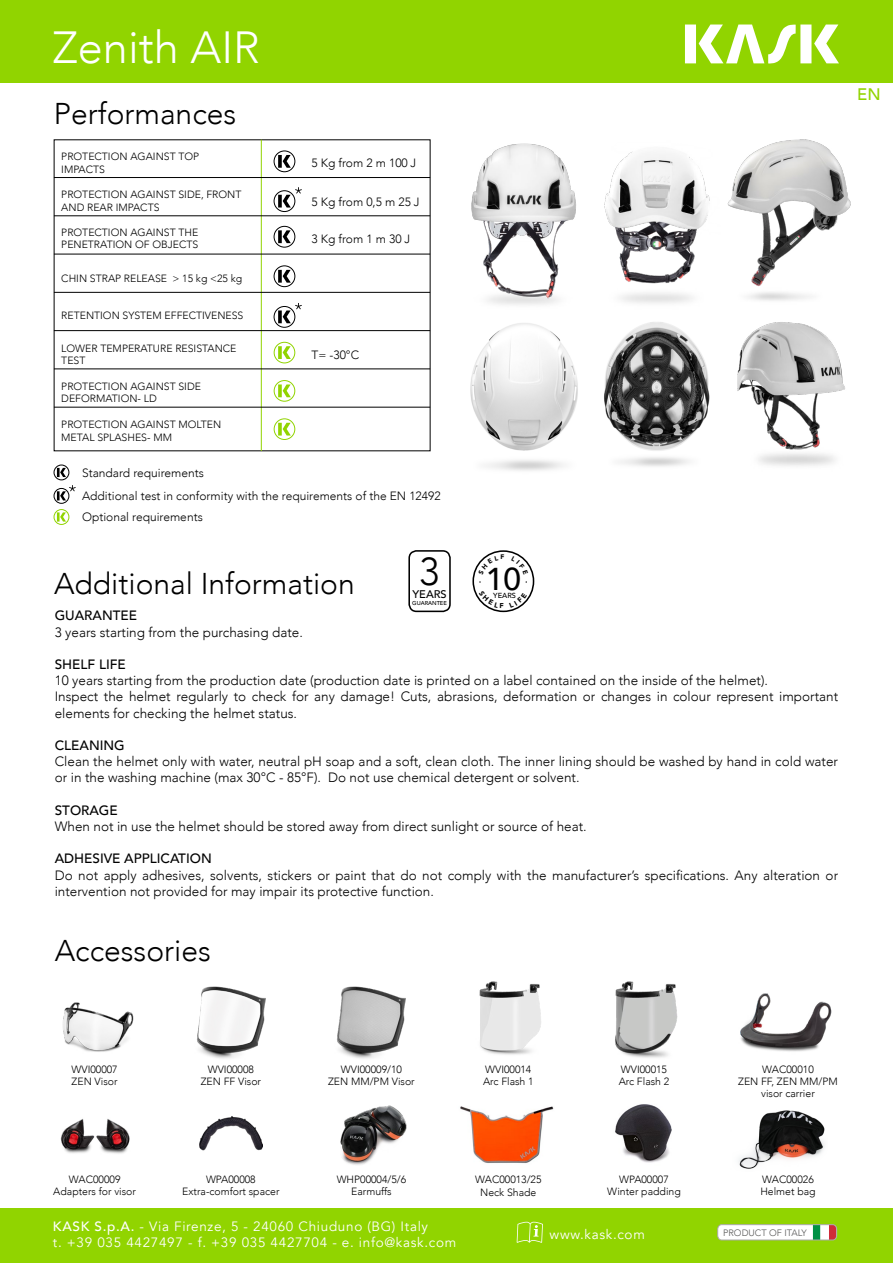
<style>
.page{position:relative;width:893px;height:1263px;background:#fff}
.page>*{position:absolute;margin:0;border:0;box-sizing:border-box;transform-origin:0 0}
.t1{font:300 45px "Avenir";color:#fff}
.t2{font:300 38.85px "Avenir";color:#000}
.t3{font:500 31.5px "Avenir";color:#000}
.t4{font:300 30px "Avenir";color:#000}
.t5{font:500 16.65px "Avenir";color:#91d400}
.t6{font:300 13.5px/16.2px "Avenir";color:#000}
.t7{font:13.5px "Avenir";letter-spacing:.05em;color:#fff}
.t8{font:500 13.5px "Avenir";color:#000}
.t9{font:300 12px "Avenir";color:#000}
.t10{font:500 11.1px "Avenir";color:#000}
.t11{font:300 10.5px/12.6px "Avenir";color:#000}
.t12{font:300 9.3px "Avenir";color:#575756}
.t13{font:500 7.35px "Avenir";color:#000}
.t14{font:900 6.6px "Avenir";color:#000}
.t15{font:500 5.7px "Avenir";color:#000}
.s1{font-weight:500}
</style>
<div class="page">
<div style="left:0;top:0;width:893px;height:83px;background:#91d400"></div>
<div style="left:0;top:1209px;width:893px;height:54px;background:#91d400"></div>
<svg style="left:517px;top:1222px;width:26px;height:21px"></svg>
<svg style="left:717px;top:1224px;width:120px;height:16px;background:#e3e4dd"></svg>
<hr style="left:261px;top:140px;width:1px;height:311px;background:#91d400">
<hr style="left:54px;top:177px;width:376px;height:1px;background:#000">
<hr style="left:54px;top:216px;width:376px;height:1px;background:#000">
<hr style="left:54px;top:254px;width:376px;height:1px;background:#000">
<hr style="left:54px;top:292px;width:376px;height:1px;background:#000">
<hr style="left:54px;top:330px;width:376px;height:1px;background:#000">
<hr style="left:54px;top:369px;width:376px;height:1px;background:#000">
<hr style="left:54px;top:407px;width:376px;height:1px;background:#000">
<img style="left:737px;top:322px;width:108px;height:144px">
<img style="left:470px;top:323px;width:108px;height:148px">
<img style="left:604px;top:322px;width:106px;height:145px">
<img style="left:471px;top:143px;width:239px;height:162px">
<img style="left:727px;top:139px;width:124px;height:162px">
<div style="left:274px;top:151px;width:21px;height:21px;border:1px solid #000;border-radius:50%"></div>
<svg style="left:278px;top:155px;width:13px;height:13px"></svg>
<div style="left:274px;top:226px;width:21px;height:21px;border:1px solid #000;border-radius:50%"></div>
<svg style="left:278px;top:230px;width:13px;height:13px"></svg>
<div style="left:274px;top:190px;width:21px;height:22px;border:1px solid #000;border-radius:50%"></div>
<svg style="left:278px;top:187px;width:24px;height:21px"></svg>
<div style="left:274px;top:266px;width:21px;height:21px;border:1px solid #000;border-radius:50%"></div>
<svg style="left:278px;top:270px;width:13px;height:13px"></svg>
<div style="left:274px;top:306px;width:21px;height:21px;border:1px solid #000;border-radius:50%"></div>
<svg style="left:278px;top:303px;width:24px;height:20px"></svg>
<div style="left:274px;top:342px;width:21px;height:21px;border:1px solid #91d400;border-radius:50%"></div>
<svg style="left:278px;top:346px;width:13px;height:13px"></svg>
<div style="left:274px;top:380px;width:21px;height:21px;border:1px solid #91d400;border-radius:50%"></div>
<svg style="left:278px;top:384px;width:13px;height:13px"></svg>
<div style="left:274px;top:418px;width:21px;height:22px;border:1px solid #91d400;border-radius:50%"></div>
<svg style="left:278px;top:423px;width:13px;height:12px"></svg>
<div style="left:54px;top:488px;width:15px;height:15px;border:1px solid #000;border-radius:50%"></div>
<div style="left:54px;top:465px;width:15px;height:15px;border:1px solid #000;border-radius:50%"></div>
<svg style="left:57px;top:468px;width:9px;height:9px"></svg>
<div style="left:54px;top:509px;width:15px;height:16px;border:1px solid #91d400;border-radius:50%"></div>
<svg style="left:57px;top:512px;width:9px;height:10px"></svg>
<svg style="left:57px;top:485px;width:19px;height:15px"></svg>
<div style="left:408px;top:550px;width:43px;height:62px;border:2px solid #000;border-radius:7px"></div>
<div style="left:472px;top:550px;width:62px;height:62px;border:2px solid #000;border-radius:50%"></div>
<img style="left:63px;top:1002px;width:71px;height:50px">
<img style="left:615px;top:1104px;width:57px;height:59px">
<img style="left:60px;top:1119px;width:70px;height:35px">
<img style="left:739px;top:1110px;width:86px;height:59px">
<img style="left:740px;top:993px;width:92px;height:59px">
<img style="left:197px;top:986px;width:69px;height:73px">
<img style="left:337px;top:986px;width:69px;height:73px">
<img style="left:340px;top:1105px;width:67px;height:60px">
<img style="left:460px;top:1106px;width:94px;height:57px">
<img style="left:199px;top:1116px;width:63px;height:35px">
<img style="left:615px;top:981px;width:63px;height:77px">
<img style="left:479px;top:981px;width:62px;height:74px">
<svg style="left:685px;top:25px;width:154px;height:39px"></svg>
<svg style="left:478px;top:555px;width:13px;height:12px"></svg>
<svg style="left:519px;top:557px;width:9px;height:10px"></svg>
<svg style="left:479px;top:597px;width:48px;height:11px"></svg>
<p class="t1" style="left:53px;top:21px;width:208px">Zenith AIR</p>
<p class="t4" style="left:54px;top:96px;width:184px">Performances</p>
<p class="t11" style="left:61px;top:150px;width:139px">PROTECTION AGAINST TOP<br>IMPACTS</p>
<p class="t11" style="left:61px;top:189px;width:182px">PROTECTION AGAINST SIDE, FRONT<br>AND REAR IMPACTS</p>
<p class="t11" style="left:61px;top:226px;width:139px">PROTECTION AGAINST THE<br>PENETRATION OF OBJECTS</p>
<p class="t11" style="left:61px;top:272px;width:182px">CHIN STRAP RELEASE &gt; 15 kg &lt;25 kg</p>
<p class="t11" style="left:61px;top:309px;width:184px">RETENTION SYSTEM EFFECTIVENESS</p>
<p class="t11" style="left:61px;top:342px;width:177px">LOWER TEMPERATURE RESISTANCE<br>TEST</p>
<p class="t11" style="left:61px;top:380px;width:141px">PROTECTION AGAINST SIDE<br>DEFORMATION- LD</p>
<p class="t11" style="left:61px;top:418px;width:161px">PROTECTION AGAINST MOLTEN<br>METAL SPLASHES- MM</p>
<p class="t9" style="left:311px;top:156px;width:106px">5 Kg from 2 m 100 J</p>
<p class="t9" style="left:311px;top:194px;width:110px">5 Kg from 0,5 m 25 J</p>
<p class="t9" style="left:311px;top:231px;width:100px">3 Kg from 1 m 30 J</p>
<p class="t9" style="left:311px;top:347px;width:49px">T= -30°C</p>
<p class="t9" style="left:82px;top:466px;width:123px">Standard requirements</p>
<p class="t9" style="left:82px;top:510px;width:122px">Optional requirements</p>
<p class="t9" style="left:82px;top:489px;width:360px">Additional test in conformity with the requirements of the EN 12492</p>
<p class="t14" style="left:501px;top:551px;width:5px">F</p>
<p class="t3" style="left:486px;top:552px;width:37px">10</p>
<p class="t13" style="left:493px;top:589px;width:24px">YEARS</p>
<p class="t2" style="left:419px;top:548px;width:22px">3</p>
<p class="t10" style="left:412px;top:584px;width:36px">YEARS</p>
<p class="t15" style="left:412px;top:598px;width:36px">GUARANTEE</p>
<p class="t4" style="left:54px;top:566px;width:302px">Additional Information</p>
<p class="t8" style="left:55px;top:604px;width:84px">GUARANTEE</p>
<p class="t6" style="left:55px;top:624px;width:250px">3 years starting from the purchasing date.</p>
<p class="t8" style="left:55px;top:653px;width:73px">SHELF LIFE</p>
<p class="t6" style="left:55px;top:672px;width:715px">10 years starting from the production date (production date is printed on a label contained on the inside of the helmet).</p>
<p class="t6" style="left:55px;top:689px;width:785px">Inspect the helmet regularly to check for any damage! Cuts, abrasions, deformation or changes in colour represent important elements for checking the helmet status.</p>
<p class="t8" style="left:55px;top:734px;width:72px">CLEANING</p>
<p class="t6" style="left:55px;top:753px;width:785px">Clean the helmet only with water, neutral pH soap and a soft, clean cloth. The inner lining should be washed by hand in cold water or in the washing machine (max 30°C - 85°F). Do not use chemical detergent or solvent.</p>
<p class="t8" style="left:55px;top:798px;width:64px">STORAGE</p>
<p class="t6" style="left:55px;top:818px;width:533px">When not in use the helmet should be stored away from direct sunlight or source of heat.</p>
<p class="t8" style="left:55px;top:847px;width:159px">ADHESIVE APPLICATION</p>
<p class="t6" style="left:55px;top:867px;width:785px">Do not apply adhesives, solvents, stickers or paint that do not comply with the manufacturer’s specifications. Any alteration or intervention not provided for may impair its protective function.</p>
<p class="t14" style="left:474px;top:583px;width:4px;rotate:-90deg">-</p>
<p class="t4" style="left:55px;top:933px;width:158px">Accessories</p>
<p class="t5" style="left:857px;top:79px;width:25px">EN</p>
<p class="t11" style="left:72px;top:1063px;width:48px">WVI00007</p>
<p class="t11" style="left:72px;top:1075px;width:47px">ZEN Visor</p>
<p class="t11" style="left:208px;top:1063px;width:48px">WVI00008</p>
<p class="t11" style="left:201px;top:1075px;width:62px">ZEN FF Visor</p>
<p class="t11" style="left:341px;top:1063px;width:62px">WVI00009/10</p>
<p class="t11" style="left:328px;top:1075px;width:88px">ZEN MM/PM Visor</p>
<p class="t11" style="left:485px;top:1063px;width:48px">WVI00014</p>
<p class="t11" style="left:483px;top:1075px;width:52px">Arc Flash 1</p>
<p class="t11" style="left:621px;top:1063px;width:48px">WVI00015</p>
<p class="t11" style="left:619px;top:1075px;width:52px">Arc Flash 2</p>
<p class="t11" style="left:762px;top:1063px;width:53px">WAC00010</p>
<p class="t11" style="left:738px;top:1075px;width:101px">ZEN FF, ZEN MM/PM</p>
<p class="t11" style="left:761px;top:1087px;width:55px">visor carrier</p>
<p class="t11" style="left:69px;top:1173px;width:53px">WAC00009</p>
<p class="t11" style="left:53px;top:1185px;width:84px">Adapters for visor</p>
<p class="t11" style="left:206px;top:1173px;width:51px">WPA00008</p>
<p class="t11" style="left:182px;top:1185px;width:99px">Extra-comfort spacer</p>
<p class="t11" style="left:337px;top:1173px;width:71px">WHP00004/5/6</p>
<p class="t11" style="left:351px;top:1185px;width:42px">Earmuffs</p>
<p class="t11" style="left:475px;top:1173px;width:68px">WAC00013/25</p>
<p class="t11" style="left:480px;top:1186px;width:58px">Neck Shade</p>
<p class="t11" style="left:619px;top:1173px;width:51px">WPA00007</p>
<p class="t11" style="left:607px;top:1185px;width:75px">Winter padding</p>
<p class="t11" style="left:762px;top:1173px;width:53px">WAC00026</p>
<p class="t11" style="left:760px;top:1185px;width:57px">Helmet bag</p>
<p class="t7" style="left:53px;top:1218px;width:377px"><span class="s1">KASK S.p.A.</span> - Via Firenze, 5 - 24060 Chiuduno (BG) Italy</p>
<p class="t7" style="left:53px;top:1234px;width:405px">t. +39 035 4427497 - f. +39 035 4427704 - e. info@kask.com</p>
<p class="t7" style="left:550px;top:1226px;width:97px">www.kask.com</p>
<p class="t12" style="left:723px;top:1227px;width:85px">PRODUCT OF ITALY</p>
</div>
